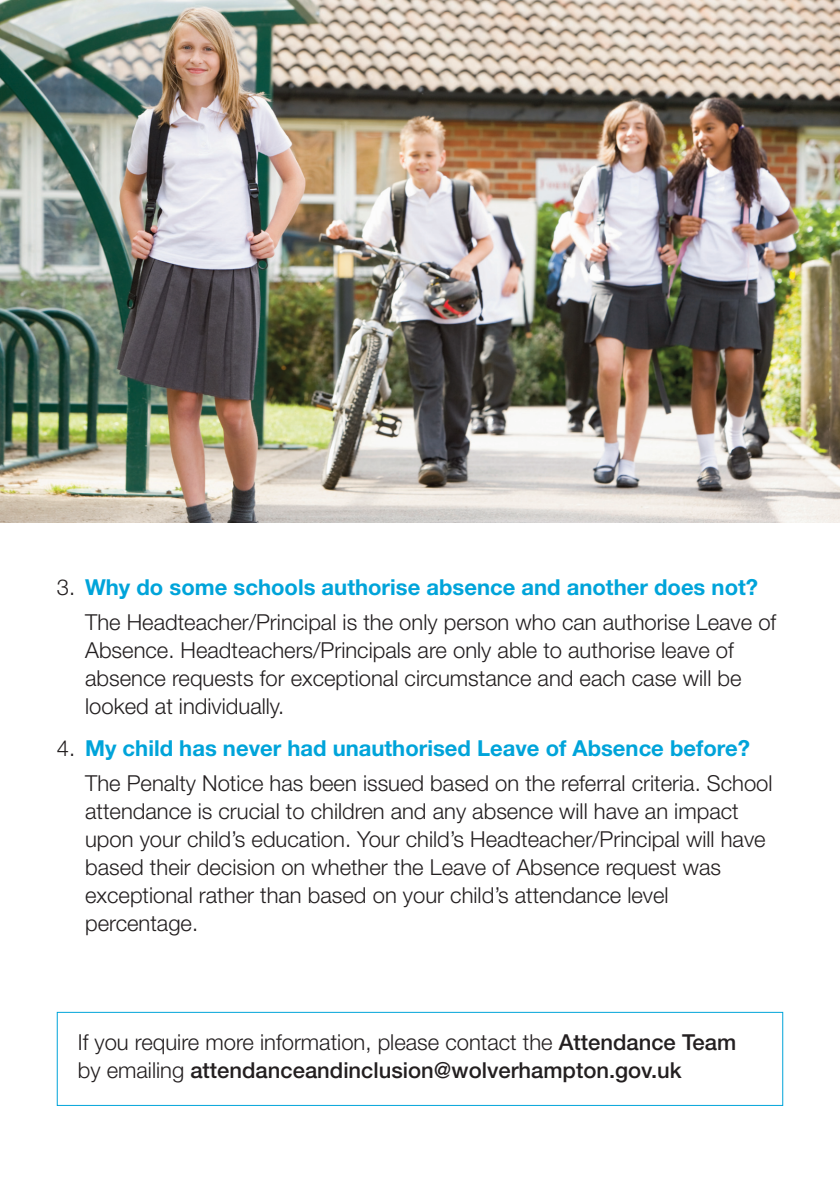
<style>
.page{position:relative;width:840px;height:1191px;background:#fff}
.page>*{position:absolute;margin:0;border:0;box-sizing:border-box;transform-origin:0 0}
.t1{font:300 22px/28px "Helvetica Neue LT Std";color:#231f20}
.t2{font:500 22px/28px "Helvetica Neue LT Std";color:#231f20}
.t3{font:700 22px "Helvetica Neue LT Std";color:#00a4da}
.s1{font-weight:300;color:#231f20}
.s2{font-weight:300}
</style>
<div class="page">
<img style="left:0;top:0;width:839px;height:523px">
<div style="left:57px;top:1011px;width:725px;height:95px;border:1px solid #00a4da"></div>
<p class="t3" style="left:57px;top:579px;width:702px"><span class="s1">3.</span> Why do some schools authorise absence and another does not?</p>
<p class="t1" style="left:85px;top:610px;width:692px">The Headteacher/Principal is the only person who can authorise Leave of Absence. Headteachers/Principals are only able to authorise leave of absence requests for exceptional circumstance and each case will be looked at individually.</p>
<p class="t3" style="left:57px;top:740px;width:694px"><span class="s1">4.</span> My child has never had unauthorised Leave of Absence before?</p>
<p class="t1" style="left:85px;top:771px;width:688px">The Penalty Notice has been issued based on the referral criteria. School attendance is crucial to children and any absence will have an impact upon your child’s education. Your child’s Headteacher/Principal will have based their decision on whether the Leave of Absence request was exceptional rather than based on your child’s attendance level percentage.</p>
<p class="t2" style="left:78px;top:1030px;width:659px"><span class="s2">If you require more information, please contact the</span> Attendance Team <span class="s2">by emailing</span> attendanceandinclusion@wolverhampton.gov.uk</p>
</div>
